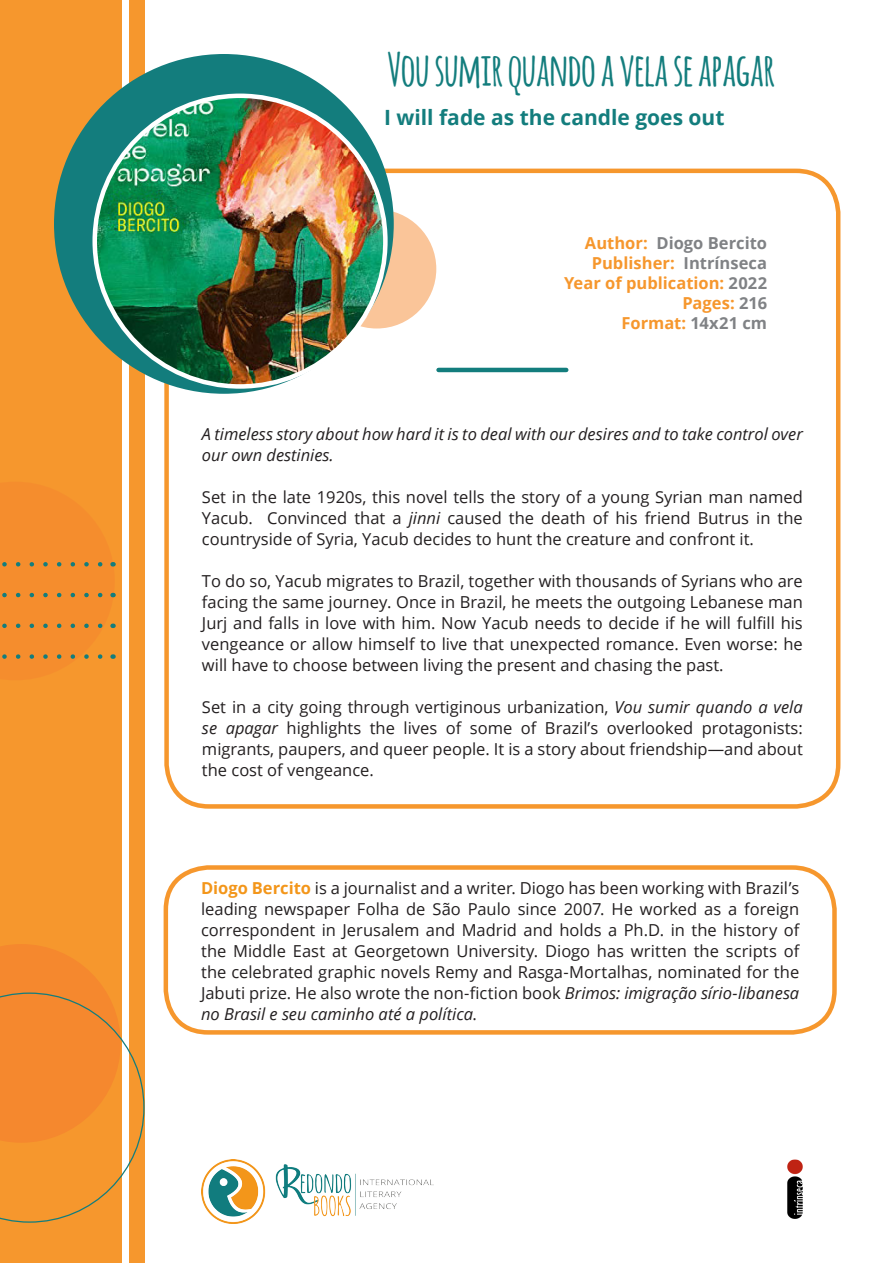
<style>
.page{position:relative;width:893px;height:1263px;background:#fff}
.page>*{position:absolute;margin:0;border:0;box-sizing:border-box;transform-origin:0 0}
.t1{font:700 45px "Amatic";color:#137d7d}
.t2{font:700 21px "Open Sans";color:#137d7d}
.t3{font:16.5px/21px "Open Sans";color:#231f20;text-align:justify}
.t4{font:italic 16.5px/21px "Open Sans";color:#231f20}
.t5{font:700 16.5px "Open Sans";color:#f6972d}
.t6{font:700 16.5px "Open Sans";color:#808285}
.s1{color:#f6972d}
.s2{color:#808285}
.s3{font-style:italic}
.s4{font-weight:700;color:#f3961a}
</style>
<div class="page">
<div style="left:0;top:0;width:121px;height:1263px;background:#f6972d"></div>
<div style="left:317px;top:209px;width:119px;height:119px;background:#fac599;border-radius:50%"></div>
<div style="left:164px;top:169px;width:676px;height:640px;border:4px solid #f6972d;border-radius:43px"></div>
<div style="left:129px;top:0;width:16px;height:1263px;background:#f6972d"></div>
<div style="left:54px;top:54px;width:340px;height:340px;background:#137d7d;border-radius:50%"></div>
<img style="left:95px;top:96px;width:290px;height:290px;border-radius:145px">
<svg style="left:2px;top:562px;width:113px;height:97px"></svg>
<svg style="left:0;top:944px;width:145px;height:279px"></svg>
<hr style="left:439px;top:368px;width:127px;height:4px;background:#137d7d">
<img style="left:202px;top:1160px;width:231px;height:63px">
<img style="left:788px;top:1160px;width:15px;height:59px">
<div style="left:164px;top:865px;width:673px;height:170px;border:4px solid #f6972d;border-radius:43px"></div>
<p class="t1" style="left:388px;top:38px;width:389px">Vou sumir quando a vela se apagar</p>
<p class="t2" style="left:384px;top:102px;width:342px">I will fade as the candle goes out</p>
<p class="t6" style="left:585px;top:232px;width:184px"><span class="s1">Author:</span> Diogo Bercito</p>
<p class="t5" style="left:592px;top:251px;width:177px">Publisher: <span class="s2">Intrínseca</span></p>
<p class="t5" style="left:564px;top:271px;width:204px">Year of publication: <span class="s2">2022</span></p>
<p class="t5" style="left:682px;top:291px;width:86px">Pages: <span class="s2">216</span></p>
<p class="t5" style="left:621px;top:311px;width:147px">Format: <span class="s2">14x21 cm</span></p>
<p class="t4" style="left:202px;top:423px;width:602px">A timeless story about how hard it is to deal with our desires and to take control over our own destinies.</p>
<p class="t3" style="left:202px;top:486px;width:602px">Set in the late 1920s, this novel tells the story of a young Syrian man named Yacub. Convinced that a <span class="s3">jinni</span> caused the death of his friend Butrus in the countryside of Syria, Yacub decides to hunt the creature and confront it.</p>
<p class="t3" style="left:202px;top:570px;width:602px">To do so, Yacub migrates to Brazil, together with thousands of Syrians who are facing the same journey. Once in Brazil, he meets the outgoing Lebanese man Jurj and falls in love with him. Now Yacub needs to decide if he will fulfill his vengeance or allow himself to live that unexpected romance. Even worse: he will have to choose between living the present and chasing the past.</p>
<p class="t3" style="left:202px;top:696px;width:602px">Set in a city going through vertiginous urbanization, <span class="s3">Vou sumir quando a vela se apagar</span> highlights the lives of some of Brazil’s overlooked protagonists: migrants, paupers, and queer people. It is a story about friendship—and about the cost of vengeance.</p>
<p class="t3" style="left:201px;top:877px;width:600px"><span class="s4">Diogo Bercito</span> is a journalist and a writer. Diogo has been working with Brazil’s leading newspaper Folha de São Paulo since 2007. He worked as a foreign correspondent in Jerusalem and Madrid and holds a Ph.D. in the history of the Middle East at Georgetown University. Diogo has written the scripts of the celebrated graphic novels Remy and Rasga-Mortalhas, nominated for the Jabuti prize. He also wrote the non-fiction book <span class="s3">Brimos: imigração sírio-libanesa no Brasil e seu caminho até a política</span>.</p>
</div>
